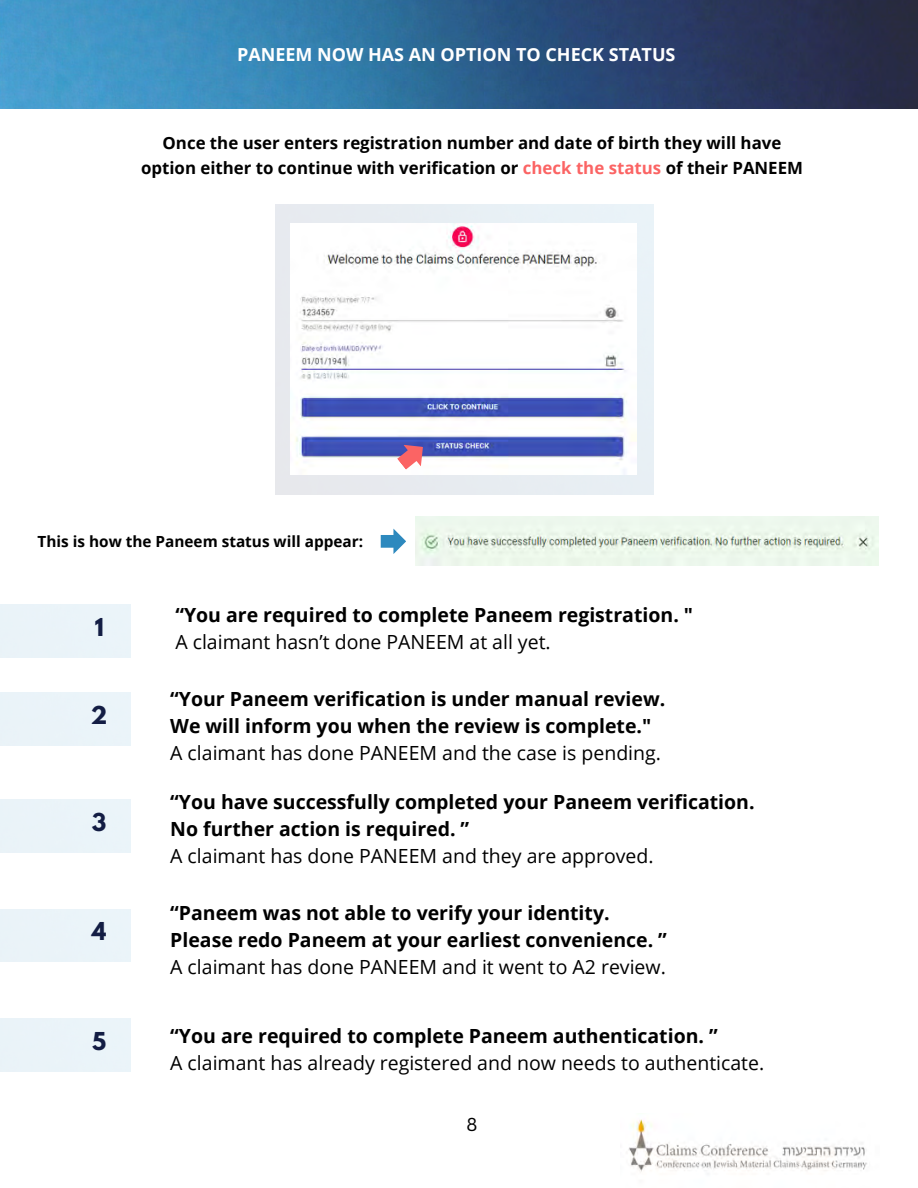
<style>
.page{position:relative;width:918px;height:1188px;background:#fff}
.page>*{position:absolute;margin:0;border:0;box-sizing:border-box;transform-origin:0 0}
.t1{font:700 21.9px "League Spartan";color:#131d44}
.t2{font:700 19.5px "Open Sans";color:#000}
.t3{font:19.5px "Open Sans";color:#000}
.t4{font:18.15px "Canva Sans";color:#000}
.t5{font:700 18px "Open Sans";color:#fff}
.t6{font:700 16.8px/24.8px "Open Sans";color:#000;text-align:center}
.t7{font:700 15.3px "Open Sans";color:#000}
.s1{color:#fb6464}
</style>
<div class="page">
<img style="left:628px;top:1119px;width:239px;height:53px">
<img style="left:0;top:0;width:918px;height:108px">
<img style="left:290px;top:224px;width:347px;height:251px">
<svg style="left:397px;top:445px;width:26px;height:25px"></svg>
<img style="left:415px;top:517px;width:464px;height:48px">
<svg style="left:381px;top:529px;width:25px;height:25px"></svg>
<p class="t5" style="left:237px;top:42px;width:440px">PANEEM NOW HAS AN OPTION TO CHECK STATUS</p>
<p class="t6" style="left:141px;top:130px;width:664px">Once the user enters registration number and date of birth they will have option either to continue with verification or <span class="s1">check the status</span> of their PANEEM</p>
<p class="t7" style="left:38px;top:531px;width:327px">This is how the Paneem status will appear:</p>
<p class="t1" style="left:95px;top:616px;width:11px">1</p>
<p class="t1" style="left:91px;top:704px;width:18px">2</p>
<p class="t1" style="left:92px;top:811px;width:16px">3</p>
<p class="t1" style="left:92px;top:921px;width:16px">4</p>
<p class="t1" style="left:92px;top:1030px;width:16px">5</p>
<p class="t2" style="left:175px;top:602px;width:519px">“You are required to complete Paneem registration. "</p>
<p class="t3" style="left:175px;top:629px;width:377px">A claimant hasn’t done PANEEM at all yet.</p>
<p class="t2" style="left:170px;top:685px;width:497px">“Your Paneem verification is under manual review.</p>
<p class="t2" style="left:170px;top:712px;width:482px">We will inform you when the review is complete."</p>
<p class="t3" style="left:170px;top:739px;width:492px">A claimant has done PANEEM and the case is pending.</p>
<p class="t2" style="left:170px;top:789px;width:586px">“You have successfully completed your Paneem verification.</p>
<p class="t2" style="left:170px;top:816px;width:301px">No further action is required. ”</p>
<p class="t3" style="left:170px;top:843px;width:485px">A claimant has done PANEEM and they are approved.</p>
<p class="t2" style="left:170px;top:899px;width:441px">“Paneem was not able to verify your identity.</p>
<p class="t2" style="left:170px;top:926px;width:498px">Please redo Paneem at your earliest convenience. ”</p>
<p class="t3" style="left:170px;top:953px;width:497px">A claimant has done PANEEM and it went to A2 review.</p>
<p class="t2" style="left:170px;top:1022px;width:549px">“You are required to complete Paneem authentication. ”</p>
<p class="t3" style="left:170px;top:1049px;width:595px">A claimant has already registered and now needs to authenticate.</p>
<p class="t4" style="left:466px;top:1111px;width:13px">8</p>
</div>
